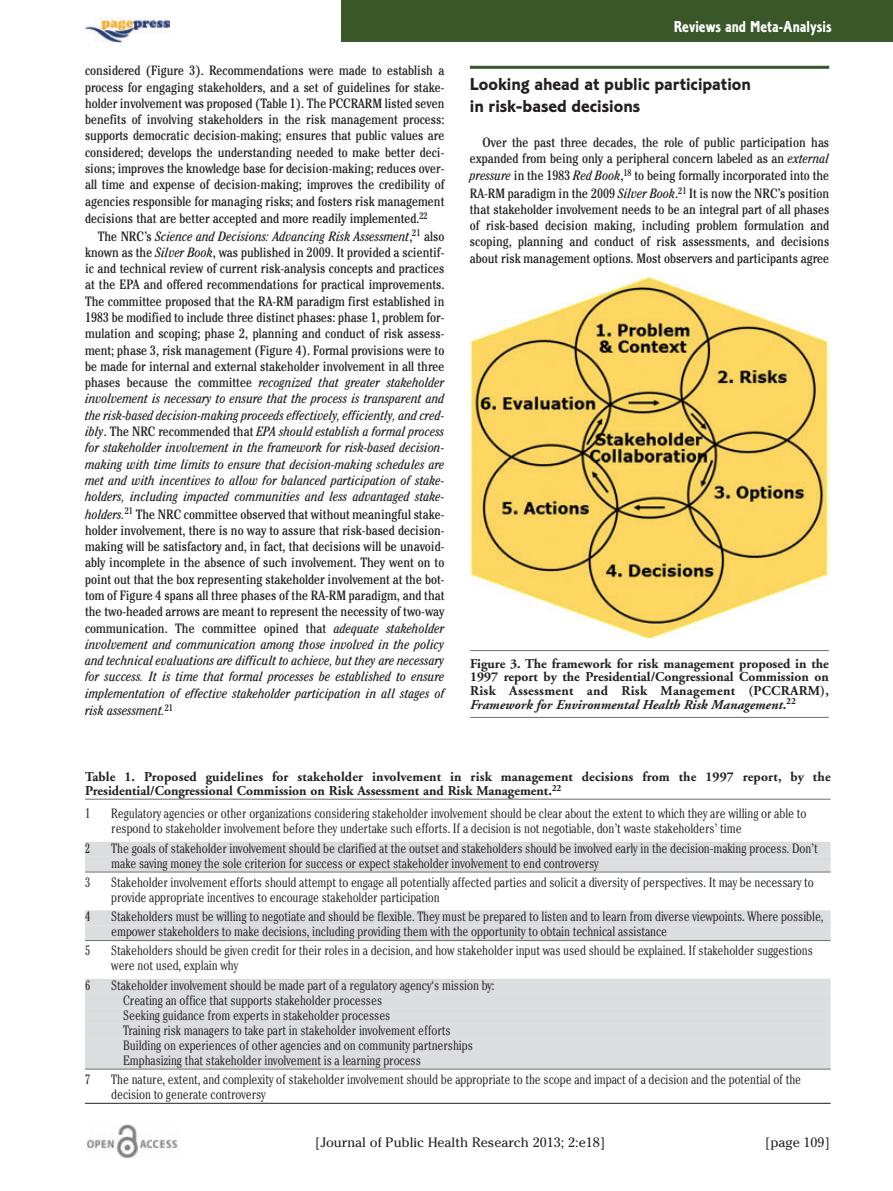
<style>
.page{position:relative;width:893px;height:1191px;background:#fff}
.page>*{position:absolute;margin:0;border:0;box-sizing:border-box;transform-origin:0 0}
.t1{font:18px/21.6px "Corinthian Bold Plain";color:#231f20}
.t2{font:16.5px "Corinthian Bold Condensed Plain";color:#fff}
.t3{font:condensed 13.5px/16.4px "Cheltenham";color:#231f20;text-align:justify}
.t4{font:300 condensed 13.5px/15px "Cheltenham";letter-spacing:-.01em;color:#231f20}
.t5{font:700 13.5px/13.5px "Adobe Garamond";letter-spacing:.01em;color:#231f20}
.t6{font:13.5px "Cheltenham";color:#231f20}
.s1{font-style:italic}
</style>
<div class="page">
<div style="left:342px;top:0;width:551px;height:41px;background:#395728"></div>
<hr style="left:470px;top:66px;width:359px;height:3px;background:#395728">
<img style="left:85px;top:17px;width:85px;height:26px">
<img style="left:87px;top:1124px;width:91px;height:35px">
<hr style="left:85px;top:799px;width:746px;height:1px;background:#6c6d70">
<div style="left:85px;top:841px;width:746px;height:15px;background:#dcdddf"></div>
<div style="left:85px;top:856px;width:746px;height:15px;background:#dcdddf"></div>
<hr style="left:85px;top:871px;width:746px;height:1px;background:#6c6d70">
<div style="left:85px;top:910px;width:746px;height:15px;background:#dcdddf"></div>
<div style="left:85px;top:925px;width:746px;height:15px;background:#dcdddf"></div>
<hr style="left:85px;top:940px;width:746px;height:1px;background:#6c6d70">
<div style="left:85px;top:978px;width:746px;height:15px;background:#dcdddf"></div>
<div style="left:85px;top:993px;width:746px;height:15px;background:#dcdddf"></div>
<div style="left:85px;top:1008px;width:746px;height:15px;background:#dcdddf"></div>
<div style="left:85px;top:1023px;width:746px;height:15px;background:#dcdddf"></div>
<div style="left:85px;top:1038px;width:746px;height:15px;background:#dcdddf"></div>
<div style="left:85px;top:1053px;width:746px;height:15px;background:#dcdddf"></div>
<hr style="left:85px;top:1068px;width:746px;height:1px;background:#6c6d70">
<hr style="left:85px;top:1103px;width:746px;height:1px;background:#231f20">
<img style="left:470px;top:275px;width:359px;height:363px">
<hr style="left:470px;top:650px;width:359px;height:1px;background:#6c6d70">
<hr style="left:470px;top:717px;width:359px;height:1px;background:#6c6d70">
<p class="t3" style="left:85px;top:64px;width:361px">considered (Figure 3). Recommendations were made to establish a process for engaging stakeholders, and a set of guidelines for stake&shy;holder involvement was proposed (Table 1). The PCCRARM listed seven benefits of involving stakeholders in the risk management process: supports democratic decision-making; ensures that public values are considered; develops the understanding needed to make better deci&shy;sions; improves the knowledge base for decision-making; reduces over&shy;all time and expense of decision-making; improves the credibility of agencies responsible for managing risks; and fosters risk management decisions that are better accepted and more readily implemented.<sup>22</sup></p>
<p class="t3" style="left:85px;top:229px;width:361px;text-indent:13px">The NRC’s <span class="s1">Science and Decisions: Advancing Risk Assessment</span>,<sup>21</sup> also known as the <span class="s1">Silver Book</span>, was published in 2009. It provided a scientif&shy;ic and technical review of current risk-analysis concepts and practices at the EPA and offered recommendations for practical improvements.<br>The committee proposed that the RA-RM paradigm first established in 1983 be modified to include three distinct phases: phase 1, problem for&shy;mulation and scoping; phase 2, planning and conduct of risk assess&shy;ment; phase 3, risk management (Figure 4). Formal provisions were to be made for internal and external stakeholder involvement in all three phases because the committee <span class="s1">recognized that greater stakeholder involvement is necessary to ensure that the process is transparent and the risk-based decision-making proceeds effectively, efficiently, and cred&shy;ibly</span>. The NRC recommended that <span class="s1">EPA should establish a formal process for stakeholder involvement in the framework for risk-based decision&shy;making with time limits to ensure that decision-making schedules are met and with incentives to allow for balanced participation of stake&shy;holders, including impacted communities and less advantaged stake&shy;holders.</span><sup>21</sup> The NRC committee observed that without meaningful stake&shy;holder involvement, there is no way to assure that risk-based decision&shy;making will be satisfactory and, in fact, that decisions will be unavoid&shy;ably incomplete in the absence of such involvement. They went on to point out that the box representing stakeholder involvement at the bot&shy;tom of Figure 4 spans all three phases of the RA-RM paradigm, and that the two-headed arrows are meant to represent the necessity of two-way communication. The committee opined that <span class="s1">adequate stakeholder involvement and communication among those involved in the policy and technical evaluations are difficult to achieve, but they are necessary for success. It is time that formal processes be established to ensure implementation of effective stakeholder participation in all stages of risk assessment.</span><sup>21</sup></p>
<p class="t2" style="left:674px;top:21px;width:159px">Reviews and Meta-Analysis</p>
<h1 class="t1" style="left:470px;top:75px;width:283px">Looking ahead at public participation in risk-based decisions</h1>
<p class="t3" style="left:470px;top:135px;width:361px;text-indent:13px">Over the past three decades, the role of public participation has expanded from being only a peripheral concern labeled as an <span class="s1">external pressure</span> in the 1983 <span class="s1">Red Book</span>,<sup>18</sup> to being formally incorporated into the RA-RM paradigm in the 2009 <span class="s1">Silver Book</span>.<sup>21</sup> It is now the NRC’s position that stakeholder involvement needs to be an integral part of all phases of risk-based decision making, including problem formulation and scoping, planning and conduct of risk assessments, and decisions about risk management options. Most observers and participants agree</p>
<p class="t5" style="left:470px;top:658px;width:360px;text-align:justify">Figure 3. The framework for risk management proposed in the 1997 report by the Presidential/Congressional Commission on Risk Assessment and Risk Management (PCCRARM), <span class="s1">Framework for Environmental Health Risk Management</span>.<sup>22</sup></p>
<p class="t5" style="left:85px;top:771px;width:747px">Table 1. Proposed guidelines for stakeholder involvement in risk management decisions from the 1997 report, by the<br>Presidential/Congressional Commission on Risk Assessment and Risk Management.<sup>22</sup></p>
<p class="t4" style="left:85px;top:807px;width:7px">1</p>
<p class="t4" style="left:111px;top:807px;width:697px">Regulatory agencies or other organizations considering stakeholder involvement should be clear about the extent to which they are willing or able to respond to stakeholder involvement before they undertake such efforts. If a decision is not negotiable, don’t waste stakeholders’ time</p>
<p class="t4" style="left:85px;top:841px;width:7px">2</p>
<p class="t4" style="left:111px;top:841px;width:708px">The goals of stakeholder involvement should be clarified at the outset and stakeholders should be involved early in the decision-making process. Don’t make saving money the sole criterion for success or expect stakeholder involvement to end controversy</p>
<p class="t4" style="left:85px;top:876px;width:7px">3</p>
<p class="t4" style="left:111px;top:876px;width:704px">Stakeholder involvement efforts should attempt to engage all potentially affected parties and solicit a diversity of perspectives. It may be necessary to provide appropriate incentives to encourage stakeholder participation</p>
<p class="t4" style="left:85px;top:910px;width:7px">4</p>
<p class="t4" style="left:111px;top:910px;width:714px">Stakeholders must be willing to negotiate and should be flexible. They must be prepared to listen and to learn from diverse viewpoints. Where possible, empower stakeholders to make decisions, including providing them with the opportunity to obtain technical assistance</p>
<p class="t4" style="left:85px;top:944px;width:7px">5</p>
<p class="t4" style="left:111px;top:944px;width:703px">Stakeholders should be given credit for their roles in a decision, and how stakeholder input was used should be explained. If stakeholder suggestions were not used, explain why</p>
<p class="t4" style="left:85px;top:978px;width:7px">6</p>
<p class="t4" style="left:123px;top:978px;width:373px;text-indent:-12px">Stakeholder involvement should be made part of a regulatory agency‘s mission by:<br>Creating an office that supports stakeholder processes<br>Seeking guidance from experts in stakeholder processes<br>Training risk managers to take part in stakeholder involvement efforts<br>Building on experiences of other agencies and on community partnerships Emphasizing that stakeholder involvement is a learning process</p>
<p class="t4" style="left:85px;top:1073px;width:7px">7</p>
<p class="t4" style="left:111px;top:1073px;width:691px">The nature, extent, and complexity of stakeholder involvement should be appropriate to the scope and impact of a decision and the potential of the decision to generate controversy</p>
<p class="t6" style="left:315px;top:1134px;width:292px">[Journal of Public Health Research 2013; 2:e18]</p>
<p class="t6" style="left:765px;top:1134px;width:66px">[page 109]</p>
</div>
